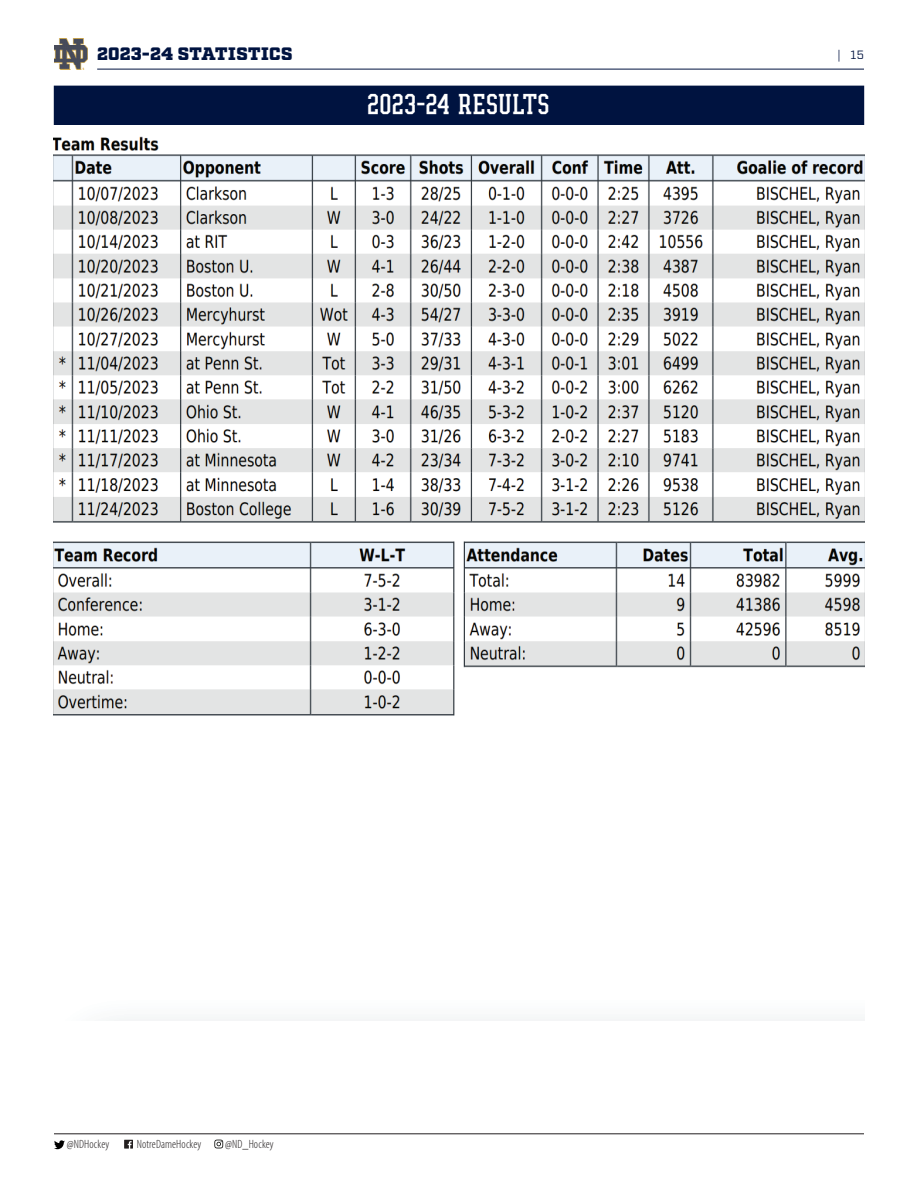
<style>
.page{position:relative;width:918px;height:1188px;background:#fff}
.page>*{position:absolute;margin:0;border:0;box-sizing:border-box;transform-origin:0 0}
.t1{font:27px "Leahy";color:#fff}
.t2{font:900 18px "Factoria";letter-spacing:.02em;color:#001340}
.t3{font:300 condensed 12px "Myriad Pro";letter-spacing:.01em;color:#231f20}
.t4{font:12px "Factoria";color:#001340}
</style>
<div class="page">
<hr style="left:54px;top:1134px;width:810px;height:1px;background:#231f20">
<svg style="left:54px;top:1140px;width:11px;height:9px"></svg>
<svg style="left:124px;top:1140px;width:9px;height:9px"></svg>
<svg style="left:214px;top:1140px;width:9px;height:8px"></svg>
<img style="left:54px;top:39px;width:34px;height:30px">
<hr style="left:97px;top:69px;width:767px;height:1px;background:#001340">
<div style="left:55px;top:86px;width:808px;height:39px;background:#001340"></div>
<img style="left:54px;top:136px;width:810px;height:884px">
<h2 class="t2" style="left:97px;top:43px;width:197px">2023-24 STATISTICS</h2>
<h1 class="t1" style="left:368px;top:90px;width:184px">2023-24 RESULTS</h1>
<p class="t4" style="left:837px;top:47px;width:28px">| 15</p>
<p class="t3" style="left:67px;top:1137px;width:44px">@NDHockey</p>
<p class="t3" style="left:137px;top:1137px;width:66px">NotreDameHockey</p>
<p class="t3" style="left:225px;top:1137px;width:50px">@ND_Hockey</p>
</div>
